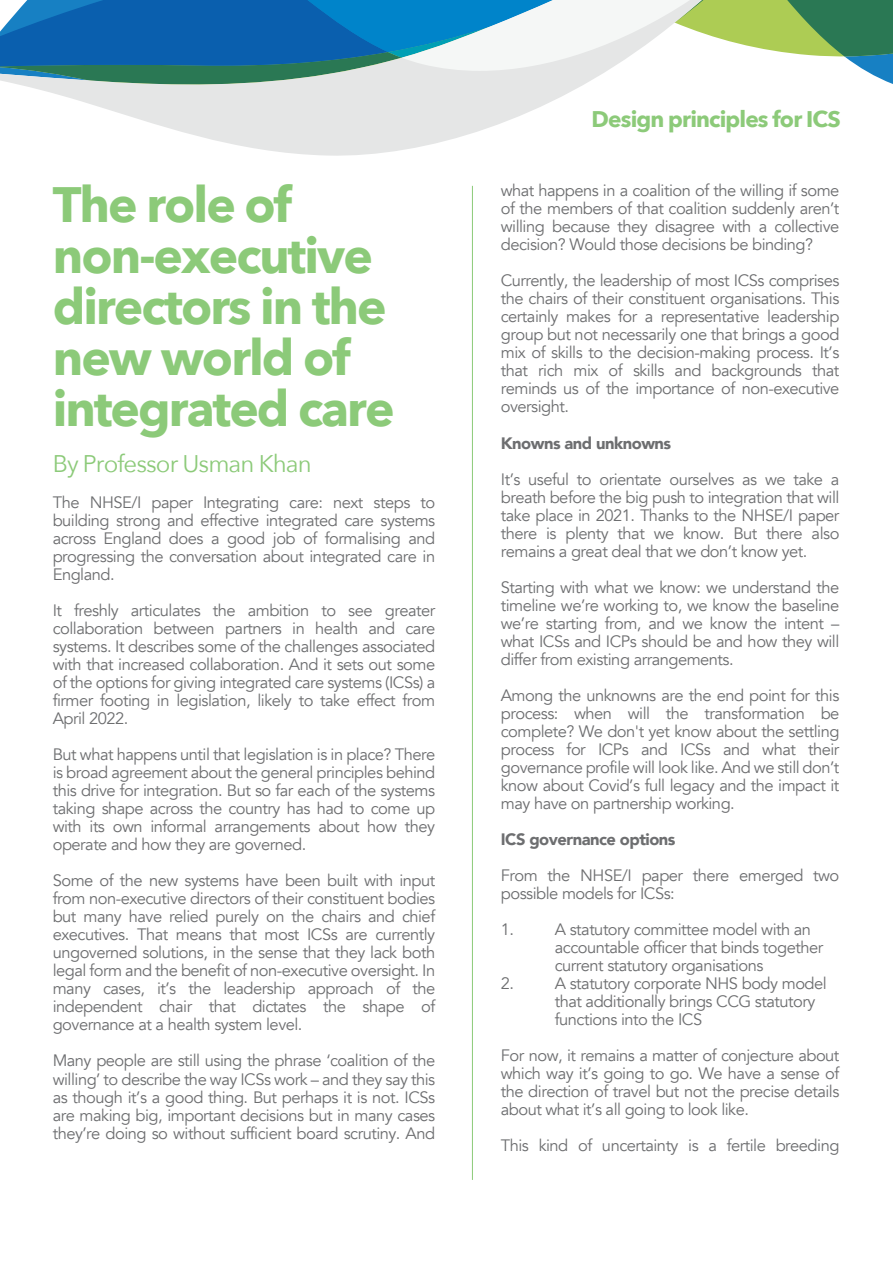
<style>
.page{position:relative;width:893px;height:1263px;background:#fff}
.page>*{position:absolute;margin:0;border:0;box-sizing:border-box;transform-origin:0 0}
.t1{font:700 49.5px/51px "Avenir Next";letter-spacing:-.04em;color:#8cca79}
.t2{font:24px "Avenir Next";letter-spacing:-.04em;color:#8cca79}
.t3{font:700 22.65px "Avenir Next";letter-spacing:-.04em;color:#8cca79}
.t4{font:16.5px/18px "Avenir";letter-spacing:-.03em;color:#6d6e70;text-align:justify}
.t5{font:900 16.5px "Avenir";letter-spacing:-.03em;color:#6d6e70}
</style>
<div class="page">
<svg style="left:18px;top:84px;width:566px;height:72px;fill:#e5e6e6"></svg>
<svg style="left:0;top:0;width:893px;height:84px"></svg>
<hr style="left:472px;top:186px;width:1px;height:994px;background:#8cca79">
<h1 class="t1" style="left:53px;top:178px;width:343px">The role of non-executive directors in the new world of integrated care</h1>
<h2 class="t2" style="left:53px;top:444px;width:261px">By Professor Usman Khan</h2>
<p class="t4" style="left:53px;top:494px;width:384px">The NHSE/I paper Integrating care: next steps to building strong and effective integrated care systems across England does a good job of formalising and progressing the conversation about integrated care in England.</p>
<p class="t4" style="left:53px;top:602px;width:384px">It freshly articulates the ambition to see greater collaboration between partners in health and care systems. It describes some of the challenges associated with that increased collaboration. And it sets out some of the options for giving integrated care systems (ICSs) a firmer footing in legislation, likely to take effect from April 2022.</p>
<p class="t4" style="left:53px;top:746px;width:384px">But what happens until that legislation is in place? There is broad agreement about the general principles behind this drive for integration. But so far each of the systems taking shape across the country has had to come up with its own informal arrangements about how they operate and how they are governed.</p>
<p class="t4" style="left:53px;top:872px;width:384px">Some of the new systems have been built with input from non-executive directors of their constituent bodies but many have relied purely on the chairs and chief executives. That means that most ICSs are currently ungoverned solutions, in the sense that they lack both legal form and the benefit of non-executive oversight. In many cases, it’s the leadership approach of the independent chair that dictates the shape of governance at a health system level.</p>
<p class="t4" style="left:53px;top:1052px;width:384px">Many people are still using the phrase ‘coalition of the willing’ to describe the way ICSs work – and they say this as though it’s a good thing. But perhaps it is not. ICSs are making big, important decisions but in many cases they’re doing so without sufficient board scrutiny. And</p>
<h3 class="t3" style="left:592px;top:99px;width:251px">Design principles for ICS</h3>
<p class="t4" style="left:501px;top:182px;width:340px">what happens in a coalition of the willing if some of the members of that coalition suddenly aren’t willing because they disagree with a collective decision? Would those decisions be binding?</p>
<p class="t4" style="left:501px;top:272px;width:340px">Currently, the leadership of most ICSs comprises the chairs of their constituent organisations. This certainly makes for a representative leadership group but not necessarily one that brings a good mix of skills to the decision-making process. It’s that rich mix of skills and backgrounds that reminds us of the importance of non-executive oversight.</p>
<p class="t5" style="left:501px;top:429px;width:172px">Knowns and unknowns</p>
<p class="t4" style="left:501px;top:470px;width:340px">It’s useful to orientate ourselves as we take a breath before the big push to integration that will take place in 2021. Thanks to the NHSE/I paper there is plenty that we know. But there also remains a great deal that we don’t know yet.</p>
<p class="t4" style="left:501px;top:578px;width:340px">Starting with what we know: we understand the timeline we’re working to, we know the baseline we’re starting from, and we know the intent – what ICSs and ICPs should be and how they will differ from existing arrangements.</p>
<p class="t4" style="left:501px;top:686px;width:340px">Among the unknowns are the end point for this process: when will the transformation be complete? We don't yet know about the settling process for ICPs and ICSs and what their governance profile will look like. And we still don’t know about Covid’s full legacy and the impact it may have on partnership working.</p>
<p class="t5" style="left:501px;top:825px;width:176px">ICS governance options</p>
<p class="t4" style="left:501px;top:866px;width:340px">From the NHSE/I paper there emerged two possible models for ICSs:</p>
<p class="t4" style="left:501px;top:920px;width:15px">1.</p>
<p class="t4" style="left:555px;top:920px;width:270px;text-align:left">A statutory committee model with an accountable officer that binds together current statutory organisations</p>
<p class="t4" style="left:501px;top:974px;width:15px">2.</p>
<p class="t4" style="left:555px;top:974px;width:274px;text-align:left">A statutory corporate NHS body model that additionally brings CCG statutory functions into the ICS</p>
<p class="t4" style="left:501px;top:1046px;width:340px">For now, it remains a matter of conjecture about which way it’s going to go. We have a sense of the direction of travel but not the precise details about what it’s all going to look like.</p>
<p class="t4" style="left:501px;top:1136px;width:340px">This kind of uncertainty is a fertile breeding</p>
</div>
